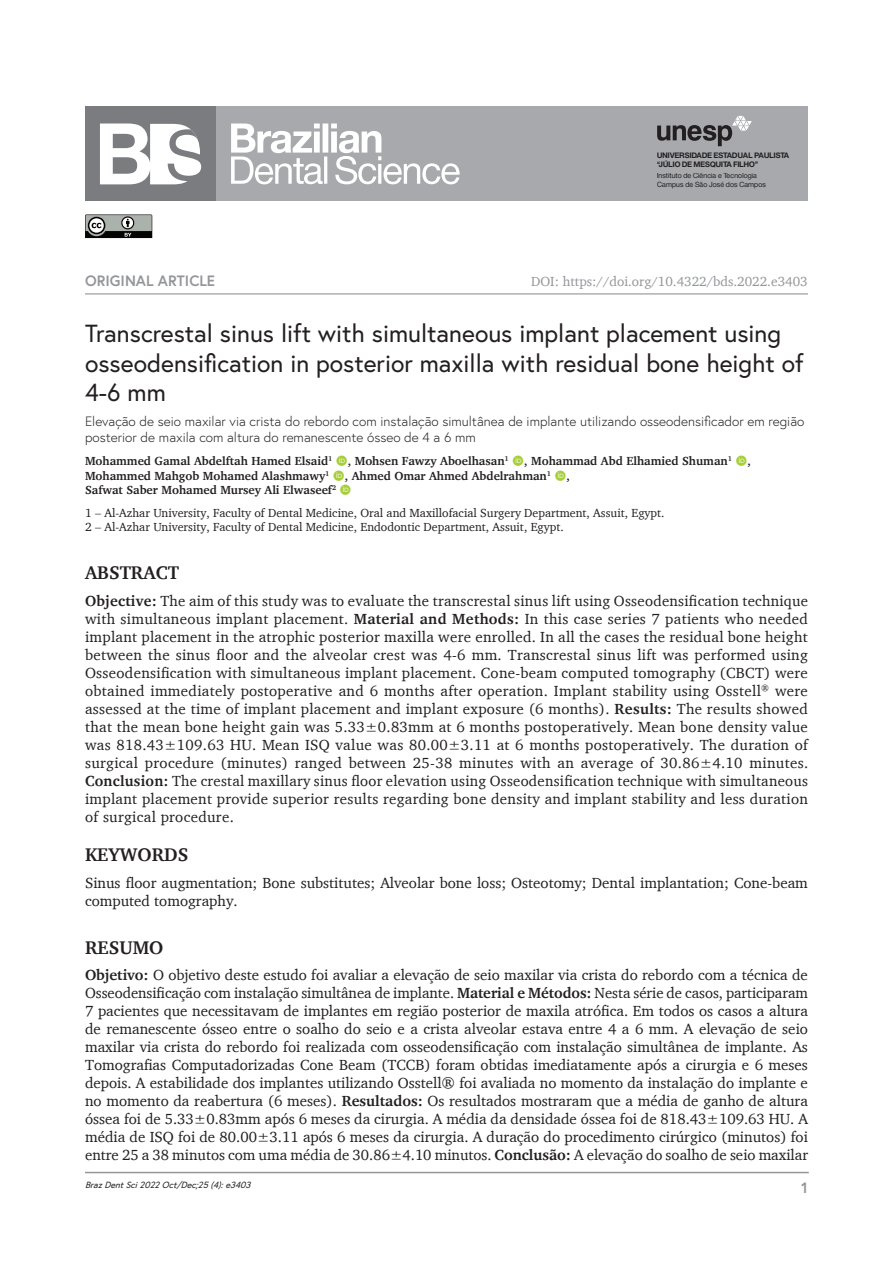
<style>
.page{position:relative;width:893px;height:1263px;background:#fff}
.page>*{position:absolute;margin:0;border:0;box-sizing:border-box;transform-origin:0 0}
.ArticleTitle{font:24.75px/29.7px "Europa";color:#231f20}
.AbstractTitle{font:700 18.75px "Charter";color:#231f20}
.KeywordsTitle{font:700 18.75px "Charter";color:#231f20}
.AbstractTitle-Trans1{font:700 18.75px "Charter";color:#231f20}
.Abstract{font:15px/18px "Charter";letter-spacing:.02em;color:#231f20;text-align:justify}
.Abstract-Trans1{font:15px/18px "Charter";color:#231f20;text-align:justify}
.Keywords{font:15px/18px "Charter";color:#231f20}
.t1{font:700 15px "Europa";color:#939598}
.ArticleTitle-Trans1{font:300 13.5px/16.2px "Europa";color:#231f20}
.t2{font:13.5px "Charter";color:#939598}
.Authors{font:700 12px "Charter";color:#231f20}
.Affiliations{font:12px "Charter";color:#231f20}
.t3{font:italic 9px "Europa";color:#231f20}
.t4{font:700 7.35px/8.7px "Sh Europa Nr 2";letter-spacing:.025em;color:#231f20}
.t5{font:6.9px/8.2px "Sh Europa Nr 2";letter-spacing:.025em;color:#231f20}
.s1{font-weight:700}
</style>
<div class="page">
<svg style="left:85px;top:214px;width:68px;height:25px"></svg>
<div style="left:85px;top:106px;width:723px;height:95px;background:#a8a9ad"></div>
<svg style="left:657px;top:116px;width:95px;height:30px"></svg>
<svg style="left:231px;top:124px;width:229px;height:60px"></svg>
<div style="left:85px;top:106px;width:131px;height:95px;background:#7a7c7f"></div>
<svg style="left:100px;top:124px;width:102px;height:60px"></svg>
<hr style="left:85px;top:293px;width:723px;height:1px;background:#939598">
<hr style="left:85px;top:1172px;width:724px;height:1px;background:#939598">
<p class="t4" style="left:657px;top:151px;width:134px">UNIVERSIDADE ESTADUAL PAULISTA “JÚLIO DE MESQUITA FILHO”</p>
<p class="t5" style="left:657px;top:172px;width:110px">Instituto de Ciência e Tecnologia<br>Campus de São José dos Campos</p>
<p class="t1" style="left:85px;top:270px;width:132px">ORIGINAL ARTICLE</p>
<p class="t2" style="left:531px;top:273px;width:278px">DOI: https://doi.org/10.4322/bds.2022.e3403</p>
<p class="ArticleTitle" style="left:85px;top:318px;width:720px">Transcrestal sinus lift with simultaneous implant placement using osseodensification in posterior maxilla with residual bone height of<br>4-6 mm</p>
<p class="ArticleTitle-Trans1" style="left:85px;top:413px;width:721px">Elevação de seio maxilar via crista do rebordo com instalação simultânea de implante utilizando osseodensificador em região posterior de maxila com altura do remanescente ósseo de 4 a 6 mm</p>
<p class="Authors" style="left:85px;top:454px;width:249px">Mohammed Gamal Abdelftah Hamed Elsaid<sup>1</sup></p>
<p class="Authors" style="left:348px;top:454px;width:162px">, Mohsen Fawzy Aboelhasan<sup>1</sup></p>
<p class="Authors" style="left:524px;top:454px;width:209px">, Mohammad Abd Elhamied Shuman<sup>1</sup></p>
<p class="Authors" style="left:747px;top:454px;width:5px">,</p>
<p class="Authors" style="left:85px;top:468px;width:246px">Mohammed Mahgob Mohamed Alashmawy<sup>1</sup></p>
<p class="Authors" style="left:345px;top:468px;width:208px">, Ahmed Omar Ahmed Abdelrahman<sup>1</sup></p>
<p class="Authors" style="left:566px;top:468px;width:5px">,</p>
<p class="Authors" style="left:85px;top:482px;width:253px">Safwat Saber Mohamed Mursey Ali Elwaseef<sup>2</sup></p>
<p class="Affiliations" style="left:85px;top:505px;width:581px">1 – Al-Azhar University, Faculty of Dental Medicine, Oral and Maxillofacial Surgery Department, Assuit, Egypt.</p>
<p class="Affiliations" style="left:85px;top:520px;width:480px">2 – Al-Azhar University, Faculty of Dental Medicine, Endodontic Department, Assuit, Egypt.</p>
<p class="AbstractTitle" style="left:85px;top:561px;width:95px">ABSTRACT</p>
<p class="Abstract" style="left:85px;top:591px;width:725px"><span class="s1">Objective:</span> The aim of this study was to evaluate the transcrestal sinus lift using Osseodensification technique with simultaneous implant placement. <span class="s1">Material and Methods:</span> In this case series 7 patients who needed implant placement in the atrophic posterior maxilla were enrolled. In all the cases the residual bone height between the sinus floor and the alveolar crest was 4-6 mm. Transcrestal sinus lift was performed using Osseodensification with simultaneous implant placement. Cone-beam computed tomography (CBCT) were obtained immediately postoperative and 6 months after operation. Implant stability using Osstell<sup>®</sup> were assessed at the time of implant placement and implant exposure (6 months). <span class="s1">Results:</span> The results showed that the mean bone height gain was 5.33±0.83mm at 6 months postoperatively. Mean bone density value was 818.43±109.63 HU. Mean ISQ value was 80.00±3.11 at 6 months postoperatively. The duration of surgical procedure (minutes) ranged between 25-38 minutes with an average of 30.86±4.10 minutes.<br><span class="s1">Conclusion:</span> The crestal maxillary sinus floor elevation using Osseodensification technique with simultaneous implant placement provide superior results regarding bone density and implant stability and less duration of surgical procedure.</p>
<p class="KeywordsTitle" style="left:85px;top:843px;width:105px">KEYWORDS</p>
<p class="Keywords" style="left:85px;top:873px;width:724px">Sinus floor augmentation; Bone substitutes; Alveolar bone loss; Osteotomy; Dental implantation; Cone-beam computed tomography.</p>
<p class="AbstractTitle-Trans1" style="left:85px;top:936px;width:80px">RESUMO</p>
<p class="Abstract-Trans1" style="left:85px;top:966px;width:725px"><span class="s1">Objetivo:</span> O objetivo deste estudo foi avaliar a elevação de seio maxilar via crista do rebordo com a técnica de Osseodensificação com instalação simultânea de implante. <span class="s1">Material e Métodos:</span> Nesta série de casos, participaram 7 pacientes que necessitavam de implantes em região posterior de maxila atrófica. Em todos os casos a altura de remanescente ósseo entre o soalho do seio e a crista alveolar estava entre 4 a 6 mm. A elevação de seio maxilar via crista do rebordo foi realizada com osseodensificação com instalação simultânea de implante. As Tomografias Computadorizadas Cone Beam (TCCB) foram obtidas imediatamente após a cirurgia e 6 meses depois. A estabilidade dos implantes utilizando Osstell® foi avaliada no momento da instalação do implante e no momento da reabertura (6 meses). <span class="s1">Resultados:</span> Os resultados mostraram que a média de ganho de altura óssea foi de 5.33±0.83mm após 6 meses da cirurgia. A média da densidade óssea foi de 818.43±109.63 HU. A média de ISQ foi de 80.00±3.11 após 6 meses da cirurgia. A duração do procedimento cirúrgico (minutos) foi entre 25 a 38 minutos com uma média de 30.86±4.10 minutos. <span class="s1">Conclusão:</span> A elevação do soalho de seio maxilar</p>
<p class="t3" style="left:85px;top:1179px;width:170px">BrazDentSci2022Oct/Dec;25(4):e3403</p>
<p class="t1" style="left:801px;top:1177px;width:8px">1</p>
</div>
